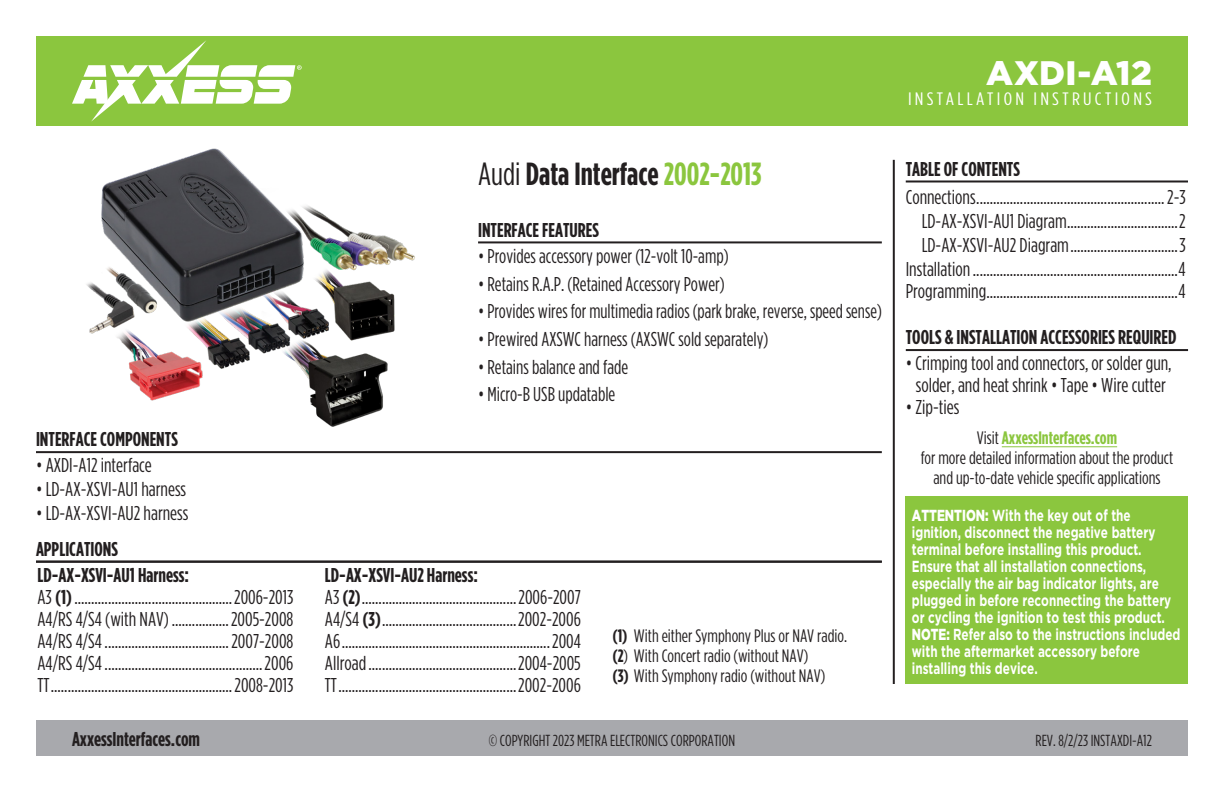
<style>
.page{position:relative;width:1224px;height:792px;background:#fff}
.page>*{position:absolute;margin:0;border:0;box-sizing:border-box;transform-origin:0 0}
.t1{font:900 34px "Gotham";letter-spacing:.005em;color:#fff}
.t2{font:700 32px "Gotham Condensed";color:#231f20}
.t3{font:20px/22px "Gotham Condensed";color:#231f20;text-align:center}
.t4{font:700 20px/26.2px "Gotham Condensed";color:#231f20}
.t5{font:18px/20px "Gotham Condensed";color:#231f20}
.t6{font:18px "Gotham Condensed";letter-spacing:.16em;color:#fff;scale:1.14 1}
.t7{font:700 16px/17px "Gotham";color:#fff;scale:.73 1}
.t8{font:16px "Gotham Condensed";color:#231f20}
.s1{font-weight:700}
.s2{font-weight:400}
.s3{color:#8bc63e}
.s4{font-weight:700;color:#8bc63e}
.s5{font-weight:900}
</style>
<div class="page">
<div style="left:36px;top:720px;width:1152px;height:36px;background:#a8a9ad"></div>
<hr style="left:893px;top:160px;width:2px;height:524px;background:#231f20">
<div style="left:36px;top:36px;width:1152px;height:90px;background:#8bc63e"></div>
<svg style="left:72px;top:40px;width:230px;height:82px"></svg>
<div style="left:906px;top:497px;width:282px;height:187px;background:#8bc63e"></div>
<hr style="left:478px;top:241px;width:404px;height:2px;background:#231f20">
<hr style="left:36px;top:451px;width:846px;height:2px;background:#231f20">
<hr style="left:906px;top:349px;width:282px;height:2px;background:#231f20">
<hr style="left:906px;top:180px;width:282px;height:2px;background:#231f20">
<img style="left:86px;top:148px;width:329px;height:278px">
<hr style="left:36px;top:561px;width:846px;height:2px;background:#231f20">
<hr style="left:1002px;top:446px;width:115px;height:1px;background:#8bc63e">
<p class="t4" style="left:36px;top:426px;width:143px">INTERFACE COMPONENTS</p>
<p class="t3" style="left:36px;top:454px;width:117px">• AXDI-A12 interface</p>
<p class="t3" style="left:36px;top:478px;width:152px">• LD-AX-XSVI-AU1 harness</p>
<p class="t3" style="left:36px;top:502px;width:154px">• LD-AX-XSVI-AU2 harness</p>
<p class="t4" style="left:36px;top:535px;width:155px">APPLICATIONS<br>LD-AX-XSVI-AU1 Harness:</p>
<p class="t3" style="left:37px;top:586px;width:258px;text-align:justify">A3 <span class="s1">(1)</span>...............................................2006-2013<br>A4/RS 4/S4 (with NAV) .................2005-2008<br>A4/RS 4/S4.....................................2007-2008<br>A4/RS 4/S4...............................................2006<br>TT......................................................2008-2013</p>
<h2 class="t2" style="left:478px;top:156px;width:285px"><span class="s2">Audi</span> Data Interface <span class="s3">2002-2013</span></h2>
<p class="t4" style="left:478px;top:216px;width:122px">INTERFACE FEATURES</p>
<p class="t3" style="left:478px;top:245px;width:252px">• Provides accessory power (12-volt 10-amp)</p>
<p class="t3" style="left:478px;top:273px;width:248px">• Retains R.A.P. (Retained Accessory Power)</p>
<p class="t3" style="left:478px;top:300px;width:405px">• Provides wires for multimedia radios (park brake, reverse, speed sense)</p>
<p class="t3" style="left:478px;top:328px;width:292px">• Prewired AXSWC harness (AXSWC sold separately)</p>
<p class="t3" style="left:478px;top:355px;width:152px">• Retains balance and fade</p>
<p class="t3" style="left:478px;top:383px;width:139px">• Micro-B USB updatable</p>
<p class="t3" style="left:325px;top:564px;width:258px;text-align:left"><span class="s1">LD-AX-XSVI-AU2 Harness:<br></span>A3 <span class="s1">(2)</span>..............................................2006-2007<br>A4/S4 <span class="s1">(3)</span>........................................2002-2006<br>A6..............................................................2004<br>Allroad............................................2004-2005<br>TT.....................................................2002-2006</p>
<p class="t5" style="left:612px;top:626px;width:236px"><span class="s1">(1)</span> With either Symphony Plus or NAV radio. <span class="s1">(2</span>) With Concert radio (without NAV)<br><span class="s1">(3)</span> With Symphony radio (without NAV)</p>
<h1 class="t1" style="left:986px;top:53px;width:167px">AXDI-A12</h1>
<p class="t6" style="left:908px;top:89px;width:215px">INSTALLATION INSTRUCTIONS</p>
<p class="t4" style="left:906px;top:155px;width:116px">TABLE OF CONTENTS</p>
<p class="t3" style="left:906px;top:185px;width:282px;line-height:24px;text-align:right">Connections........................................................2-3<br>LD-AX-XSVI-AU1 Diagram.................................2<br>LD-AX-XSVI-AU2 Diagram................................3<br>Installation.............................................................4</p>
<p class="t3" style="left:906px;top:280px;width:281px">Programming.........................................................4</p>
<p class="t4" style="left:906px;top:324px;width:272px">TOOLS &amp; INSTALLATION ACCESSORIES REQUIRED</p>
<p class="t3" style="left:906px;top:352px;width:267px">• Crimping tool and connectors, or solder gun, solder, and heat shrink • Tape • Wire cutter</p>
<p class="t3" style="left:906px;top:396px;width:55px">• Zip-ties</p>
<p class="t5" style="left:921px;top:428px;width:254px;text-align:center">Visit <span class="s4">AxxessInterfaces.com<br></span>for more detailed information about the product and up-to-date vehicle specific applications</p>
<p class="t7" style="left:912px;top:506px;width:369px"><span class="s5">ATTENTION:</span> With the key out of the ignition, disconnect the negative battery terminal before installing this product.<br>Ensure that all installation connections, especially the air bag indicator lights, are plugged in before reconnecting the battery or cycling the ignition to test this product.<br><span class="s5">NOTE:</span> Refer also to the instructions included with the aftermarket accessory before installing this device.</p>
<p class="t4" style="left:72px;top:725px;width:130px">AxxessInterfaces.com</p>
<p class="t8" style="left:489px;top:732px;width:248px">© COPYRIGHT 2023 METRA ELECTRONICS CORPORATION</p>
<p class="t8" style="left:1036px;top:732px;width:118px">REV. 8/2/23 INSTAXDI-A12</p>
</div>
